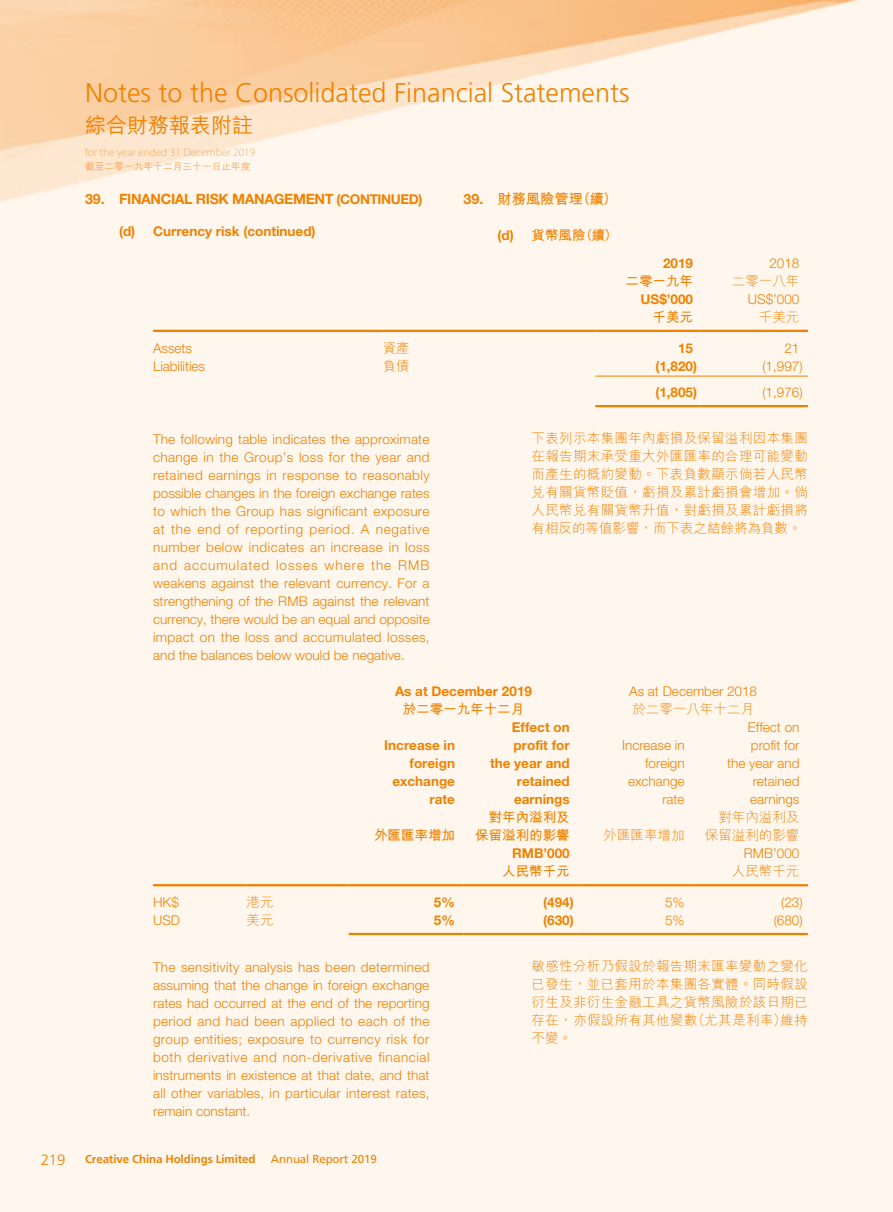
<style>
.page{position:relative;width:893px;height:1212px;background:#fff7ee}
.page>*{position:absolute;margin:0;border:0;box-sizing:border-box;transform-origin:0 0}
.t1{font:300 27px "Frutiger LT Std";color:#f08100}
.t2{font:500 21px "M Hei HK";color:#f08100}
.t3{font:300 15px "Frutiger LT Std";color:#f08100}
.t4{font:700 14.25px "Helvetica Neue LT Std";letter-spacing:-.025em;color:#f08100}
.t5{font:700 14.25px "M Hei HK";color:#f08100}
.t6{font:300 13.5px/18px "Helvetica Neue LT Std";letter-spacing:.015em;color:#f08100;text-align:right}
.t7{font:300 13.5px/18px "M Hei HK";letter-spacing:.025em;color:#f08100;text-align:justify}
.t8{font:700 13.5px/18px "Helvetica Neue LT Std";color:#f08100;text-align:right}
.t9{font:700 13.5px "M Hei HK";color:#f08100}
.t10{font:300 13.5px "Helvetica Neue LT Std";letter-spacing:.035em;color:#f08100}
.t11{font:300 13.5px "Helvetica Neue LT Std";letter-spacing:.045em;color:#f08100}
.t12{font:300 13.5px/18px "M Hei HK";color:#f08100;text-align:right}
.t13{font:300 13.5px "Helvetica Neue LT Std";letter-spacing:.075em;color:#f08100}
.t14{font:300 13.5px "Helvetica Neue LT Std";letter-spacing:.055em;color:#f08100}
.t15{font:700 11.55px "Frutiger LT Std";letter-spacing:-.01em;color:#f08100}
.t16{font:11.55px "Frutiger LT Std";letter-spacing:-.01em;color:#f08100}
.t17{font:300 11.25px "Myriad Pro";color:#f5a958}
.t18{font:500 9.75px "M Hei HK";color:#f5a958}
.s1{font-size:13.5px}
</style>
<div class="page">
<hr style="left:153px;top:330px;width:230px;height:2px;background:#f08100">
<hr style="left:383px;top:330px;width:212px;height:2px;background:#f08100">
<hr style="left:595px;top:330px;width:107px;height:2px;background:#f08100">
<hr style="left:702px;top:330px;width:106px;height:2px;background:#f08100">
<hr style="left:595px;top:376px;width:107px;height:1px;background:#f08100">
<hr style="left:702px;top:376px;width:106px;height:1px;background:#f08100">
<hr style="left:595px;top:405px;width:107px;height:2px;background:#f08100">
<hr style="left:702px;top:405px;width:106px;height:2px;background:#f08100">
<hr style="left:153px;top:884px;width:94px;height:2px;background:#f08100">
<hr style="left:247px;top:884px;width:102px;height:2px;background:#f08100">
<hr style="left:349px;top:884px;width:114px;height:2px;background:#f08100">
<hr style="left:463px;top:884px;width:115px;height:2px;background:#f08100">
<hr style="left:578px;top:884px;width:115px;height:2px;background:#f08100">
<hr style="left:693px;top:884px;width:115px;height:2px;background:#f08100">
<hr style="left:349px;top:933px;width:114px;height:2px;background:#f08100">
<hr style="left:463px;top:933px;width:115px;height:2px;background:#f08100">
<hr style="left:578px;top:933px;width:115px;height:2px;background:#f08100">
<hr style="left:693px;top:933px;width:115px;height:2px;background:#f08100">
<p class="t3" style="left:41px;top:1151px;width:26px">219</p>
<h1 class="t1" style="left:85px;top:77px;width:546px">Notes to the Consolidated Financial Statements</h1>
<h2 class="t2" style="left:85px;top:110px;width:169px">綜合財務報表附註</h2>
<p class="t17" style="left:85px;top:145px;width:172px">for the year ended 31 December 2019</p>
<p class="t18" style="left:85px;top:159px;width:167px">截至二零一九年十二月三十一日止年度</p>
<p class="t5" style="left:577px;top:188px;width:42px">（續(</p>
<p class="t5" style="left:497px;top:188px;width:87px">財務風險管理</p>
<p class="t4" style="left:119px;top:190px;width:305px">FINANCIAL RISK MANAGEMENT <span class="s1">(CONTINUED(</span></p>
<p class="t4" style="left:85px;top:190px;width:21px">39.</p>
<p class="t4" style="left:463px;top:190px;width:21px">39.</p>
<p class="t8" style="left:119px;top:222px;width:18px">d( )</p>
<p class="t8" style="left:153px;top:222px;width:164px">Currency risk (continued(</p>
<p class="t6" style="left:153px;top:338px;width:40px">Assets</p>
<p class="t6" style="left:153px;top:356px;width:53px">Liabilities</p>
<p class="t7" style="left:383px;top:338px;width:28px">資產</p>
<p class="t7" style="left:383px;top:356px;width:28px">負債</p>
<p class="t6" style="left:153px;top:430px;width:278px">The following table indicates the approximate change in the Group s’ loss for the year and retained earnings in response to reasonably possible changes in the foreign exchange rates to which the Group has significant exposure negative</p>
<p class="t6" style="left:171px;top:520px;width:21px">the</p>
<p class="t6" style="left:197px;top:520px;width:25px">end</p>
<p class="t6" style="left:227px;top:520px;width:13px">of</p>
<p class="t14" style="left:245px;top:521px;width:59px">reporting</p>
<p class="t6" style="left:310px;top:520px;width:61px">period A.</p>
<p class="t6" style="left:153px;top:520px;width:13px">at</p>
<p class="t10" style="left:153px;top:539px;width:278px">number below indicates an increase in loss</p>
<p class="t6" style="left:398px;top:556px;width:33px">RMB</p>
<p class="t6" style="left:153px;top:556px;width:278px;text-align:left">and<br>weakens against the relevant currency. For a strengthening of the RMB against the relevant currency, there would be an equal and opposite impact on the loss and accumulated losses, and the balances below would be negative.</p>
<p class="t13" style="left:184px;top:557px;width:87px">accumulated</p>
<p class="t6" style="left:276px;top:556px;width:43px">losses</p>
<p class="t6" style="left:325px;top:556px;width:41px">where</p>
<p class="t6" style="left:371px;top:556px;width:22px">the</p>
<p class="t8" style="left:497px;top:226px;width:18px">d( )</p>
<p class="t9" style="left:532px;top:225px;width:55px">貨幣風險</p>
<p class="t9" style="left:579px;top:225px;width:40px">（續(</p>
<p class="t8" style="left:663px;top:254px;width:32px">2019</p>
<p class="t9" style="left:626px;top:271px;width:69px">二零一九年</p>
<p class="t8" style="left:641px;top:290px;width:54px">US ’$ 000</p>
<p class="t9" style="left:653px;top:307px;width:42px">千美元</p>
<p class="t8" style="left:678px;top:338px;width:17px">15</p>
<p class="t8" style="left:655px;top:356px;width:43px">)1,820(</p>
<p class="t8" style="left:655px;top:383px;width:43px">)1,805(</p>
<p class="t6" style="left:769px;top:254px;width:32px">2018</p>
<p class="t7" style="left:732px;top:271px;width:69px">二零一八年</p>
<p class="t6" style="left:748px;top:290px;width:53px">US ‘$ 000</p>
<p class="t7" style="left:759px;top:307px;width:42px">千美元</p>
<p class="t6" style="left:784px;top:338px;width:17px">21</p>
<p class="t6" style="left:762px;top:356px;width:42px">)1,997(</p>
<p class="t6" style="left:762px;top:383px;width:42px">)1,976(</p>
<p class="t7" style="left:531px;top:428px;width:278px">下表列示本集團年內虧損及保留溢利因本集團在報告期末承受重大外匯匯率的合理可能變動而產生的概約變動。下表負數顯示倘若人民幣兌有關貨幣貶值，虧損及累計虧損會增加。倘人民幣兌有關貨幣升值，對虧損及累計虧損將有相反的等值影響，而下表之結餘將為負數。</p>
<p class="t6" style="left:153px;top:893px;width:27px">HK$</p>
<p class="t7" style="left:247px;top:892px;width:28px">港元</p>
<p class="t8" style="left:395px;top:682px;width:139px">As at December 2019</p>
<p class="t6" style="left:629px;top:682px;width:129px">As at December 2018</p>
<p class="t9" style="left:403px;top:699px;width:123px">於二零一九年十二月</p>
<p class="t8" style="left:384px;top:736px;width:72px">Increase in foreign exchange rate</p>
<p class="t8" style="left:490px;top:718px;width:81px">Effect on profit for the year and retained earnings</p>
<p class="t12" style="left:632px;top:699px;width:123px">於二零一八年十二月</p>
<p class="t6" style="left:622px;top:736px;width:64px">Increase in foreign exchange rate</p>
<p class="t6" style="left:727px;top:718px;width:74px">Effect on profit for<br>the year and retained earnings</p>
<p class="t9" style="left:374px;top:825px;width:82px">外匯匯率增加</p>
<p class="t9" style="left:489px;top:807px;width:82px">對年內溢利及</p>
<p class="t9" style="left:475px;top:825px;width:96px">保留溢利的影響</p>
<p class="t8" style="left:512px;top:844px;width:59px">RMB’000</p>
<p class="t7" style="left:604px;top:825px;width:82px">外匯匯率增加</p>
<p class="t12" style="left:705px;top:807px;width:96px">對年內溢利及保留溢利的影響</p>
<p class="t6" style="left:744px;top:844px;width:57px">RMB‘000</p>
<p class="t9" style="left:502px;top:861px;width:69px">人民幣千元</p>
<p class="t7" style="left:732px;top:861px;width:69px">人民幣千元</p>
<p class="t8" style="left:434px;top:893px;width:23px">5%</p>
<p class="t8" style="left:543px;top:893px;width:32px">)494(</p>
<p class="t6" style="left:665px;top:893px;width:21px">5%</p>
<p class="t6" style="left:781px;top:893px;width:23px">)23(</p>
<p class="t7" style="left:247px;top:910px;width:28px">美元</p>
<p class="t6" style="left:153px;top:911px;width:28px">USD</p>
<p class="t6" style="left:153px;top:958px;width:278px">The sensitivity analysis has been determined assuming that the change in foreign exchange rates had occurred at the end of the reporting period and had been applied to each of the group entities; exposure to currency risk for financial</p>
<p class="t8" style="left:434px;top:911px;width:23px">5%</p>
<p class="t6" style="left:153px;top:1048px;width:278px;text-align:left">both<br>instruments in existence at that date, and that all other variables in, particular interest rates, remain constant.</p>
<p class="t11" style="left:188px;top:1049px;width:61px">derivative</p>
<p class="t6" style="left:254px;top:1048px;width:25px">and</p>
<p class="t11" style="left:283px;top:1049px;width:91px">non-derivative</p>
<p class="t8" style="left:543px;top:911px;width:32px">)630(</p>
<p class="t6" style="left:665px;top:911px;width:21px">5%</p>
<p class="t6" style="left:774px;top:911px;width:31px">)680(</p>
<p class="t7" style="left:531px;top:956px;width:278px;text-align:right">敏感性分析乃假設於報告期末匯率變動之變化已發生，並已套用於本集團各實體。同時假設衍生及非衍生金融工具之貨幣風險於該日期已維持</p>
<p class="t7" style="left:692px;top:1010px;width:96px">（尤其是利率）</p>
<p class="t7" style="left:531px;top:1010px;width:168px">存在，亦假設所有其他變數不變。</p>
<p class="t15" style="left:85px;top:1152px;width:172px">Creative China Holdings Limited</p>
<p class="t16" style="left:271px;top:1152px;width:107px">Annual Report 2019</p>
</div>
